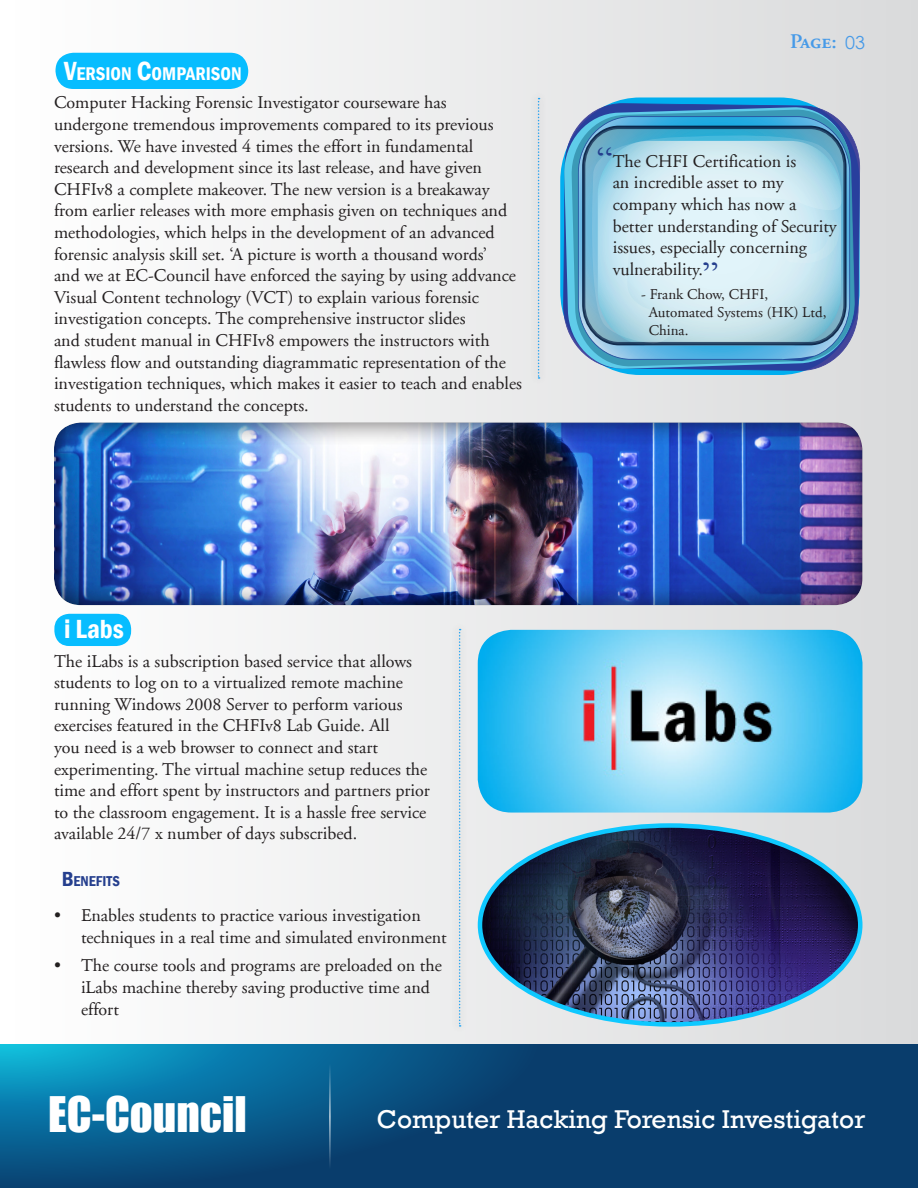
<style>
.page{position:relative;width:918px;height:1188px;background:#fff}
.page>*{position:absolute;margin:0;border:0;box-sizing:border-box;transform-origin:0 0}
.t1{font:45px "Impact";color:#fff}
.t2{font:36px "Times New Roman";color:#253f8e}
.Paragraph_Style_4{font:600 condensed 27px "Franklin Gothic";color:#fff}
.t3{font:26.4px "Rockwell";color:#fff}
.t4{font:21px "Adobe Garamond Semibold SC";color:#469ae8}
.Paragraph_Style_3{font:600 condensed 18.9px "Franklin Gothic";color:#fff}
.Text{font:18px/21.6px "Adobe Garamond LT";color:#231f20}
.Text-2{font:15px "Adobe Garamond LT";color:#231f20}
.Box_Heading{font:600 condensed 14.7px "Franklin Gothic";color:#253f8e}
.s1{font-size:27px}
.s2{font-family:"Century Gothic";font-size:18px}
.s3{font-size:21px}
</style>
<div class="page">
<div style="left:0;top:0;width:918px;height:1185px;background:linear-gradient(to right,#fff,#d8dadb)"></div>
<svg style="left:0;top:1044px;width:918px;height:144px;background:#094e7e"></svg>
<hr style="left:330px;top:1054px;width:1px;height:124px;background:#fff">
<div style="left:54px;top:614px;width:77px;height:32px;background:#07bdff;border-radius:15px"></div>
<div style="left:56px;top:53px;width:192px;height:36px;background:#07bdff;border-radius:18px"></div>
<div style="left:451px;top:621px;width:16px;height:412px;background:#e8e9e9"></div>
<svg style="left:459px;top:629px;width:2px;height:398px"></svg>
<div style="left:530px;top:90px;width:16px;height:294px;background:#e5e6e6"></div>
<svg style="left:538px;top:98px;width:2px;height:281px"></svg>
<img style="left:480px;top:826px;width:380px;height:198px">
<div style="left:560px;top:98px;width:300px;height:277px;background:#00aeef;border-radius:82px"></div>
<svg style="left:563px;top:103px;width:297px;height:268px;background:#638fc5"></svg>
<svg style="left:563px;top:106px;width:292px;height:264px;background:#6a9ccb"></svg>
<svg style="left:572px;top:110px;width:283px;height:256px;background:#5a9dc2"></svg>
<svg style="left:578px;top:116px;width:272px;height:245px;background:#53a3d2"></svg>
<svg style="left:582px;top:126px;width:265px;height:219px"></svg>
<svg style="left:584px;top:127px;width:261px;height:217px;background:#478cae"></svg>
<svg style="left:592px;top:135px;width:250px;height:208px;background:#c0e1ec"></svg>
<img style="left:478px;top:630px;width:384px;height:183px">
<div style="left:52px;top:421px;width:812px;height:186px;background:#231f20;opacity:.75"></div>
<p class="Paragraph_Style_3" style="left:64px;top:61px;width:179px"><span class="s1">V</span>ERSION <span class="s1">C</span>OMPARISON</p>
<p class="Text" style="left:54px;top:92px;width:469px">Computer Hacking Forensic Investigator courseware has undergone tremendous improvements compared to its previous versions. We have invested 4 times the effort in fundamental research and development since its last release, and have given CHFIv8 a complete makeover. The new version is a breakaway from earlier releases with more emphasis given on techniques and methodologies, which helps in the development of an advanced forensic analysis skill set. ‘A picture is worth a thousand words’<br>and we at EC-Council have enforced the saying by using addvance Visual Content technology (VCT) to explain various forensic investigation concepts. The comprehensive instructor slides<br>and student manual in CHFIv8 empowers the instructors with flawless flow and outstanding diagrammatic representation of the investigation techniques, which makes it easier to teach and enables students to understand the concepts.</p>
<p class="t4" style="left:790px;top:30px;width:77px">Page: <span class="s2">03</span></p>
<p class="t2" style="left:597px;top:136px;width:17px">“</p>
<p class="Text" style="left:613px;top:151px;width:226px">The CHFI Certification is<br>an incredible asset to my company which has now a better understanding of Security issues, especially concerning vulnerability.</p>
<p class="t2" style="left:719px;top:282px;width:17px;rotate:-180deg">“</p>
<p class="Text-2" style="left:641px;top:287px;width:128px">- Frank Chow, CHFI,</p>
<p class="Text-2" style="left:649px;top:305px;width:179px">Automated Systems (HK) Ltd,</p>
<p class="Text-2" style="left:649px;top:323px;width:41px">China.</p>
<p class="Paragraph_Style_4" style="left:64px;top:611px;width:61px">i Labs</p>
<p class="Text" style="left:54px;top:651px;width:377px">The iLabs is a subscription based service that allows students to log on to a virtualized remote machine running Windows 2008 Server to perform various exercises featured in the CHFIv8 Lab Guide. All<br>you need is a web browser to connect and start experimenting. The virtual machine setup reduces the time and effort spent by instructors and partners prior to the classroom engagement. It is a hassle free service available 24/7 x number of days subscribed.</p>
<p class="Box_Heading" style="left:62px;top:872px;width:60px"><span class="s3">B</span>ENEFITS</p>
<p class="Text" style="left:81px;top:905px;width:367px;text-indent:-27px">• Enables students to practice various investigation techniques in a real time and simulated environment</p>
<p class="Text" style="left:81px;top:955px;width:362px;text-indent:-27px">• The course tools and programs are preloaded on the iLabs machine thereby saving productive time and effort</p>
<h1 class="t1" style="left:48px;top:1079px;width:200px">EC-Council</h1>
<h3 class="t3" style="left:377px;top:1104px;width:490px">Computer Hacking Forensic Investigator</h3>
</div>
